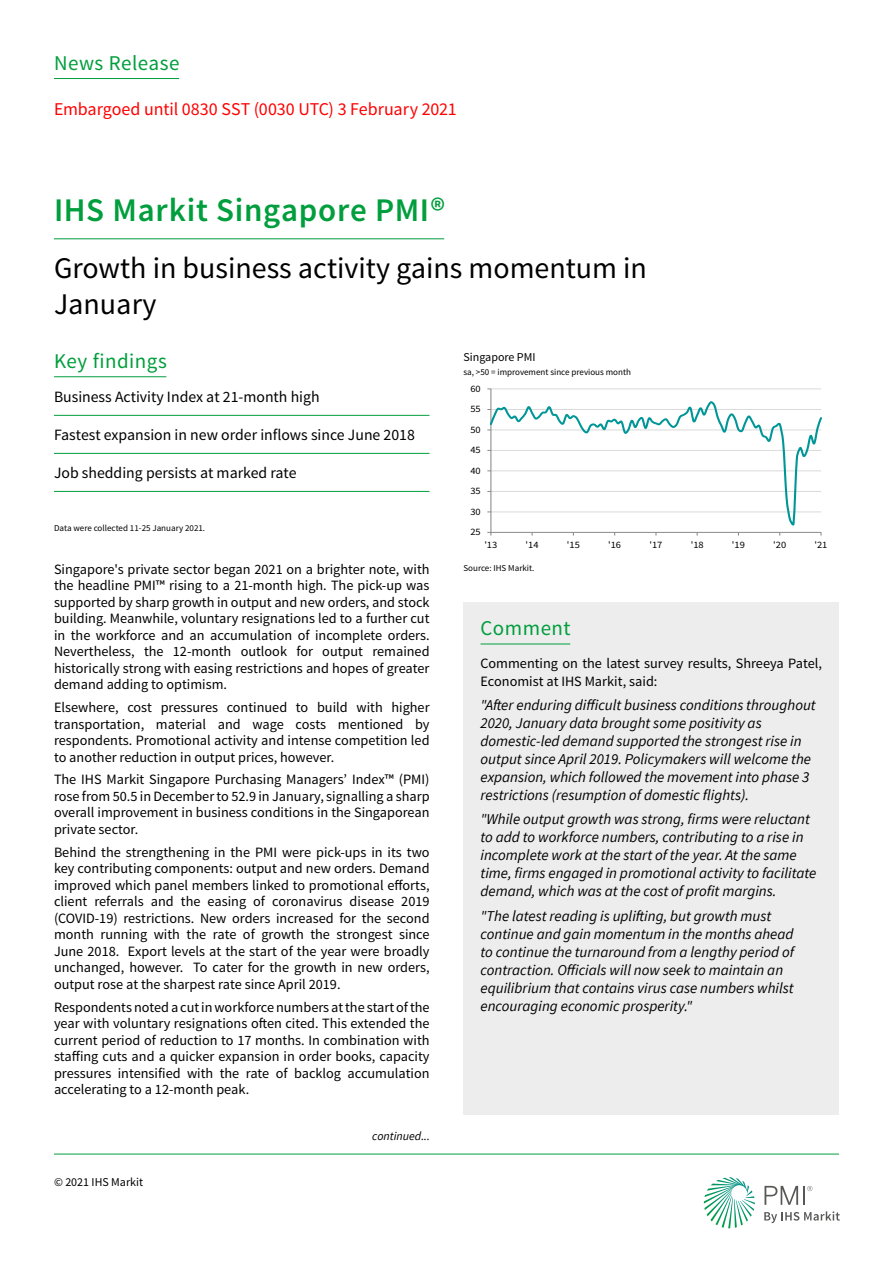
<style>
.page{position:relative;width:893px;height:1263px;background:#fff}
.page>*{position:absolute;margin:0;border:0;box-sizing:border-box;transform-origin:0 0}
.t1{font:33px "Source Sans Variable";letter-spacing:.02em;color:#009e3d}
.t2{font:30px/36px "Source Sans Pro";color:#000}
.t3{font:21px "Source Sans Pro";letter-spacing:.025em;color:#009e3d}
.t4{font:18px "Source Sans Pro";letter-spacing:-.005em;color:#f00}
.t5{font:15.75px "Source Sans Pro";color:#000}
.t6{font:italic 15px/18px "Source Sans Pro";color:#000}
.t7{font:14.25px/16.5px "Source Sans Pro";color:#000;text-align:justify}
.t8{font:12px "Source Sans Pro";color:#000}
.t9{font:italic 12px "Source Sans Pro";color:#000}
.t10{font:9.75px "Source Sans Pro";letter-spacing:-.005em;color:#000;scale:1.07 1}
.t11{font:9px "Source Sans Pro";color:#000}
</style>
<div class="page">
<svg style="left:704px;top:1177px;width:51px;height:51px"></svg>
<svg style="left:764px;top:1211px;width:76px;height:12px"></svg>
<svg style="left:764px;top:1186px;width:48px;height:19px"></svg>
<hr style="left:54px;top:1154px;width:785px;height:1px;background:#009e3d">
<hr style="left:491px;top:388px;width:330px;height:1px;background:#d9d9d9">
<hr style="left:490px;top:389px;width:1px;height:143px;background:#868686">
<hr style="left:491px;top:532px;width:330px;height:1px;background:#868686">
<svg style="left:487px;top:400px;width:335px;height:126px"></svg>
<hr style="left:54px;top:376px;width:112px;height:1px;background:#009e3d">
<hr style="left:54px;top:78px;width:125px;height:1px;background:#009e3d">
<hr style="left:54px;top:238px;width:390px;height:1px;background:#009e3d">
<hr style="left:54px;top:415px;width:375px;height:1px;background:#009e3d">
<hr style="left:54px;top:453px;width:375px;height:1px;background:#009e3d">
<hr style="left:54px;top:491px;width:375px;height:1px;background:#009e3d">
<div style="left:463px;top:602px;width:376px;height:56px;background:#ededed"></div>
<hr style="left:480px;top:644px;width:90px;height:1px;background:#009e3d">
<div style="left:463px;top:658px;width:376px;height:457px;background:#ededed"></div>
<h3 class="t3" style="left:54px;top:50px;width:127px">News Release</h3>
<p class="t4" style="left:54px;top:98px;width:404px">Embargoed until 0830 SST (0030 UTC) 3 February 2021</p>
<h1 class="t1" style="left:54px;top:191px;width:393px">IHS Markit Singapore PMI®</h1>
<h2 class="t2" style="left:54px;top:250px;width:594px">Growth in business activity gains momentum in<br>January</h2>
<h3 class="t3" style="left:54px;top:348px;width:114px">Key findings</h3>
<p class="t8" style="left:463px;top:350px;width:74px">Singapore PMI</p>
<p class="t11" style="left:463px;top:366px;width:169px">sa, &gt;50 = improvement since previous month</p>
<p class="t5" style="left:54px;top:387px;width:267px">Business Activity Index at 21-month high</p>
<p class="t5" style="left:54px;top:425px;width:362px">Fastest expansion in new order inflows since June 2018</p>
<p class="t5" style="left:54px;top:463px;width:244px">Job shedding persists at marked rate</p>
<p class="t11" style="left:54px;top:522px;width:153px">Data were collected 11-25 January 2021.</p>
<p class="t7" style="left:54px;top:561px;width:377px">Singapore's private sector began 2021 on a brighter note, with the headline PMI™ rising to a 21-month high. The pick-up was supported by sharp growth in output and new orders, and stock building. Meanwhile, voluntary resignations led to a further cut in the workforce and an accumulation of incomplete orders.<br>Nevertheless, the 12-month outlook for output remained historically strong with easing restrictions and hopes of greater demand adding to optimism.</p>
<p class="t7" style="left:54px;top:699px;width:377px">Elsewhere, cost pressures continued to build with higher transportation, material and wage costs mentioned by respondents. Promotional activity and intense competition led to another reduction in output prices, however.</p>
<p class="t7" style="left:54px;top:772px;width:377px">The IHS Markit Singapore Purchasing Managers’ Index™ (PMI) rose from 50.5 in December to 52.9 in January, signalling a sharp overall improvement in business conditions in the Singaporean private sector.</p>
<p class="t7" style="left:54px;top:844px;width:377px">Behind the strengthening in the PMI were pick-ups in its two key contributing components: output and new orders. Demand improved which panel members linked to promotional efforts, client referrals and the easing of coronavirus disease 2019 (COVID-19) restrictions. New orders increased for the second month running with the rate of growth the strongest since June 2018. Export levels at the start of the year were broadly unchanged, however. To cater for the growth in new orders, output rose at the sharpest rate since April 2019.</p>
<p class="t7" style="left:54px;top:999px;width:377px">Respondents noted a cut in workforce numbers at the start of the year with voluntary resignations often cited. This extended the current period of reduction to 17 months. In combination with staffing cuts and a quicker expansion in order books, capacity pressures intensified with the rate of backlog accumulation accelerating to a 12-month peak.</p>
<p class="t8" style="left:54px;top:1175px;width:91px">© 2021 IHS Markit</p>
<p class="t9" style="left:372px;top:1128px;width:59px">continued...</p>
<p class="t10" style="left:470px;top:382px;width:11px">60</p>
<p class="t10" style="left:470px;top:403px;width:11px">55</p>
<p class="t10" style="left:470px;top:423px;width:11px">50</p>
<p class="t10" style="left:470px;top:444px;width:11px">45</p>
<p class="t10" style="left:470px;top:464px;width:11px">40</p>
<p class="t10" style="left:470px;top:485px;width:11px">35</p>
<p class="t10" style="left:470px;top:505px;width:11px">30</p>
<p class="t10" style="left:470px;top:526px;width:11px">25</p>
<p class="t10" style="left:484px;top:539px;width:14px">'13</p>
<p class="t10" style="left:526px;top:539px;width:14px">'14</p>
<p class="t10" style="left:567px;top:539px;width:14px">'15</p>
<p class="t10" style="left:608px;top:539px;width:14px">'16</p>
<p class="t10" style="left:649px;top:539px;width:14px">'17</p>
<p class="t10" style="left:691px;top:539px;width:14px">'18</p>
<p class="t10" style="left:732px;top:539px;width:14px">'19</p>
<p class="t10" style="left:773px;top:539px;width:14px">'20</p>
<p class="t10" style="left:814px;top:539px;width:14px">'21</p>
<p class="t11" style="left:463px;top:562px;width:73px">Source: IHS Markit.</p>
<h3 class="t3" style="left:480px;top:615px;width:92px">Comment</h3>
<p class="t7" style="left:480px;top:655px;width:343px;line-height:17.1px">Commenting on the latest survey results, Shreeya Patel,<br>Economist at IHS Markit, said:</p>
<p class="t6" style="left:480px;top:696px;width:337px">"After enduring difficult business conditions throughout 2020, January data brought some positivity as domestic-led demand supported the strongest rise in output since April 2019. Policymakers will welcome the expansion, which followed the movement into phase 3 restrictions (resumption of domestic flights).</p>
<p class="t6" style="left:480px;top:810px;width:337px">"While output growth was strong, firms were reluctant to add to workforce numbers, contributing to a rise in incomplete work at the start of the year. At the same time, firms engaged in promotional activity to facilitate demand, which was at the cost of profit margins.</p>
<p class="t6" style="left:480px;top:907px;width:315px">"The latest reading is uplifting, but growth must continue and gain momentum in the months ahead to continue the turnaround from a lengthy period of contraction. Officials will now seek to maintain an equilibrium that contains virus case numbers whilst encouraging economic prosperity."</p>
</div>
